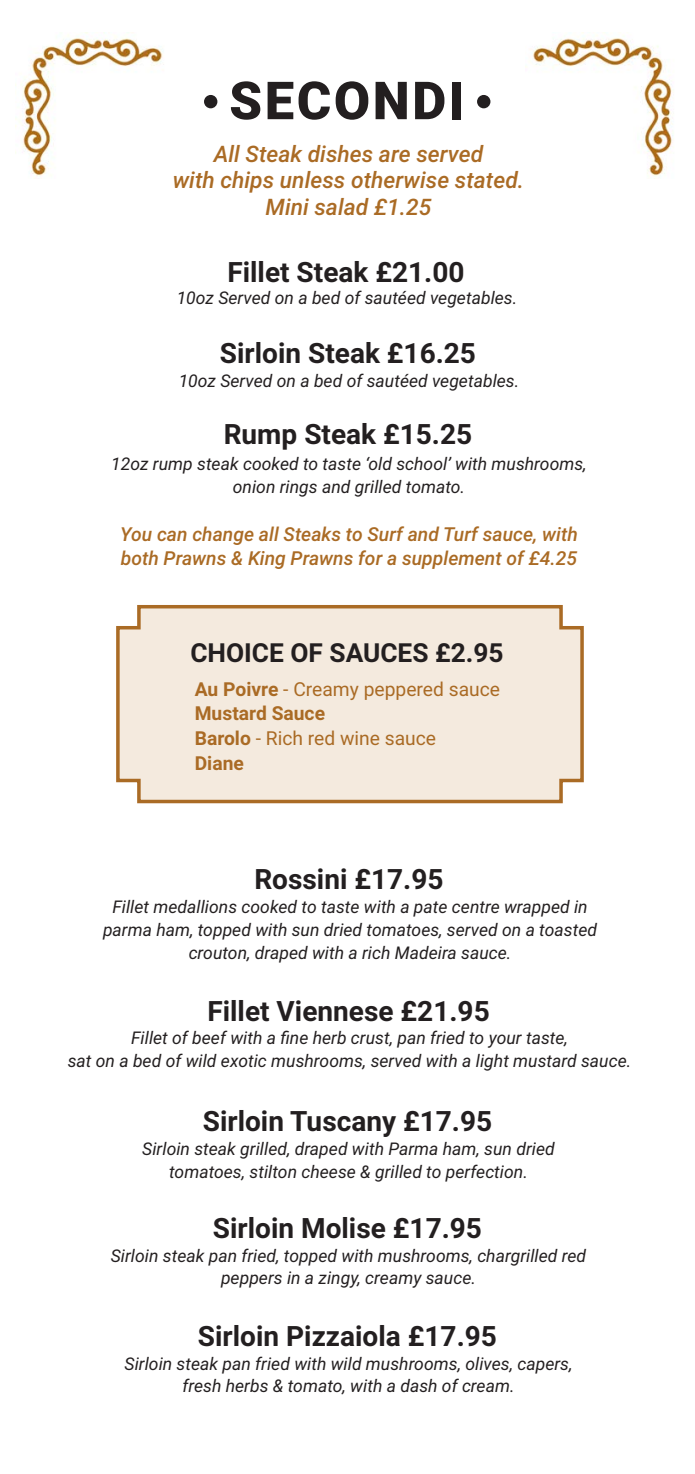
<style>
.page{position:relative;width:695px;height:1474px;background:#fff}
.page>*{position:absolute;margin:0;border:0;box-sizing:border-box;transform-origin:0 0}
.t1{font:900 52.5px "Roboto";letter-spacing:.05em;color:#231f20}
.t2{font:700 28px "Roboto";color:#231f20}
.t3{font:700 26.25px "Roboto";color:#231f20}
.t4{font:italic 500 22.75px "Roboto";color:#aa6b25}
.t5{font:italic 500 19.25px "Roboto";color:#aa6b25}
.t6{font:19.25px "Roboto";color:#aa6b25}
.t7{font:700 19.25px "Roboto";color:#aa6b25}
.t8{font:italic 17.5px "Roboto";color:#231f20}
.s1{font-weight:700}
</style>
<div class="page">
<svg style="left:116px;top:605px;width:468px;height:199px;background:#f0e4d5"></svg>
<div style="left:204px;top:95px;width:13px;height:13px;background:#231f20;border-radius:50%"></div>
<div style="left:477px;top:95px;width:13px;height:13px;background:#231f20;border-radius:50%"></div>
<img style="left:525px;top:32px;width:148px;height:147px">
<img style="left:20px;top:32px;width:143px;height:147px">
<p class="t1" style="left:229px;top:64px;width:237px">SECONDI</p>
<p class="t4" style="left:214px;top:138px;width:271px">All Steak dishes are served</p>
<p class="t4" style="left:173px;top:164px;width:353px">with chips unless otherwise stated.</p>
<p class="t4" style="left:265px;top:190px;width:167px">Mini salad £1.25</p>
<p class="t2" style="left:227px;top:252px;width:239px">Fillet Steak £21.00</p>
<p class="t8" style="left:177px;top:286px;width:342px">10oz Served on a bed of sautéed vegetables.</p>
<p class="t2" style="left:220px;top:334px;width:257px">Sirloin Steak £16.25</p>
<p class="t8" style="left:179px;top:369px;width:342px">10oz Served on a bed of sautéed vegetables.</p>
<p class="t2" style="left:224px;top:414px;width:250px">Rump Steak £15.25</p>
<p class="t8" style="left:111px;top:452px;width:477px">12oz rump steak cooked to taste ‘old school’ with mushrooms,</p>
<p class="t8" style="left:233px;top:475px;width:234px">onion rings and grilled tomato.</p>
<p class="t5" style="left:120px;top:520px;width:459px">You can change all Steaks to Surf and Turf sauce, with</p>
<p class="t5" style="left:121px;top:544px;width:458px">both Prawns &amp; King Prawns for a supplement of £4.25</p>
<p class="t3" style="left:190px;top:634px;width:314px">CHOICE OF SAUCES £2.95</p>
<p class="t6" style="left:195px;top:675px;width:307px"><span class="s1">Au Poivre</span> - Creamy peppered sauce</p>
<p class="t7" style="left:195px;top:700px;width:132px">Mustard Sauce</p>
<p class="t6" style="left:195px;top:724px;width:243px"><span class="s1">Barolo</span> - Rich red wine sauce</p>
<p class="t7" style="left:195px;top:749px;width:51px">Diane</p>
<p class="t2" style="left:254px;top:859px;width:191px">Rossini £17.95</p>
<p class="t8" style="left:112px;top:894px;width:477px">Fillet medallions cooked to taste with a pate centre wrapped in</p>
<p class="t8" style="left:103px;top:917px;width:495px">parma ham, topped with sun dried tomatoes, served on a toasted</p>
<p class="t8" style="left:189px;top:940px;width:324px">crouton, draped with a rich Madeira sauce.</p>
<p class="t2" style="left:207px;top:991px;width:284px">Fillet Viennese £21.95</p>
<p class="t8" style="left:131px;top:1025px;width:438px">Fillet of beef with a fine herb crust, pan fried to your taste,</p>
<p class="t8" style="left:68px;top:1048px;width:565px">sat on a bed of wild exotic mushrooms, served with a light mustard sauce.</p>
<p class="t2" style="left:203px;top:1101px;width:291px">Sirloin Tuscany £17.95</p>
<p class="t8" style="left:142px;top:1136px;width:414px">Sirloin steak grilled, draped with Parma ham, sun dried</p>
<p class="t8" style="left:169px;top:1159px;width:360px">tomatoes, stilton cheese &amp; grilled to perfection.</p>
<p class="t2" style="left:213px;top:1208px;width:270px">Sirloin Molise £17.95</p>
<p class="t8" style="left:111px;top:1243px;width:477px">Sirloin steak pan fried, topped with mushrooms, chargrilled red</p>
<p class="t8" style="left:221px;top:1265px;width:256px">peppers in a zingy, creamy sauce.</p>
<p class="t2" style="left:198px;top:1316px;width:300px">Sirloin Pizzaiola £17.95</p>
<p class="t8" style="left:124px;top:1350px;width:449px">Sirloin steak pan fried with wild mushrooms, olives, capers,</p>
<p class="t8" style="left:182px;top:1373px;width:333px">fresh herbs &amp; tomato, with a dash of cream.</p>
</div>
